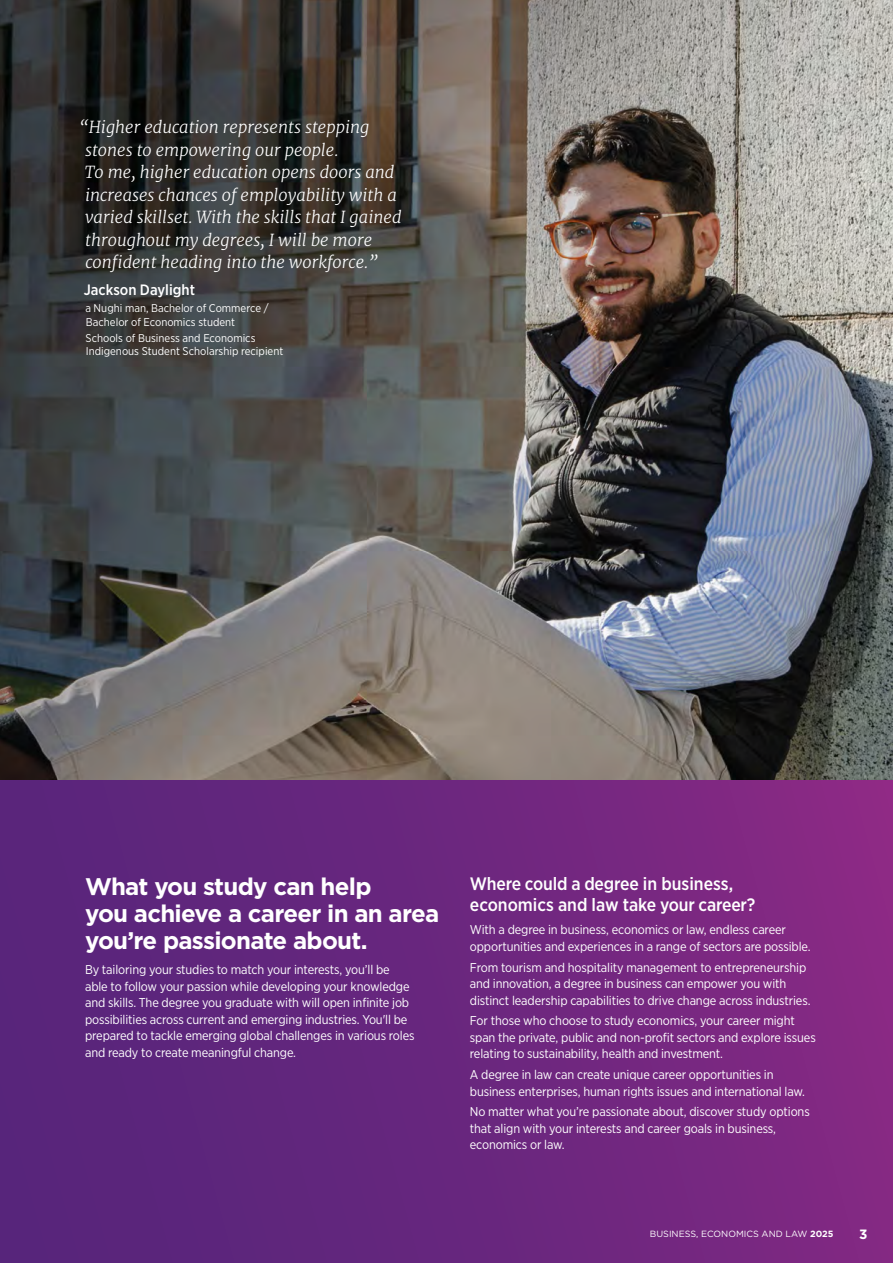
<style>
.page{position:relative;width:893px;height:1263px;background:#fff}
.page>*{position:absolute;margin:0;border:0;box-sizing:border-box;transform-origin:0 0}
.t1{font:700 24px/27px "Gotham";letter-spacing:-.03em;color:#fff}
.t2{font:500 18px/21px "Gotham Narrow";letter-spacing:-.01em;color:#fff}
.t3{font:italic 300 16.5px/22.5px "Merriweather";color:#fff}
.t4{font:500 15px "Gotham Narrow";color:#fff}
.t5{font:700 13.5px "Gotham";color:#fff}
.t6{font:12.75px/16.5px "Gotham Narrow";letter-spacing:-.01em;color:#fff}
.t7{font:11.25px/13.5px "Gotham Narrow";color:#fff}
.t8{font:9px "Gotham";color:#fff}
.s1{font-weight:700}
</style>
<div class="page">
<img style="left:0;top:0;width:893px;height:780px">
<div style="left:0;top:780px;width:893px;height:483px;background:linear-gradient(to right,#53257a,#852983)"></div>
<p class="t3" style="left:85px;top:116px;width:318px;text-indent:-5px">“Higher education represents stepping stones to empowering our people.<br>To me, higher education opens doors and increases chances of employability with a varied skillset. With the skills that I gained throughout my degrees, I will be more confident heading into the workforce.”</p>
<p class="t4" style="left:84px;top:280px;width:113px">Jackson Daylight</p>
<p class="t7" style="left:85px;top:301px;width:185px">a Nughi man, Bachelor of Commerce /<br>Bachelor of Economics student</p>
<p class="t7" style="left:86px;top:331px;width:199px">Schools of Business and Economics<br>Indigenous Student Scholarship recipient</p>
<h1 class="t1" style="left:85px;top:873px;width:356px">What you study can help<br>you achieve a career in an area you’re passionate about.</h1>
<p class="t6" style="left:85px;top:961px;width:331px">By tailoring your studies to match your interests, you’ll be able to follow your passion while developing your knowledge and skills. The degree you graduate with will open infinite job possibilities across current and emerging industries. You'll be prepared to tackle emerging global challenges in various roles and ready to create meaningful change.</p>
<h2 class="t2" style="left:470px;top:873px;width:287px">Where could a degree in business, economics and law take your career?</h2>
<p class="t6" style="left:470px;top:921px;width:342px">With a degree in business, economics or law, endless career opportunities and experiences in a range of sectors are possible.</p>
<p class="t6" style="left:470px;top:958px;width:342px">From tourism and hospitality management to entrepreneurship and innovation, a degree in business can empower you with distinct leadership capabilities to drive change across industries.</p>
<p class="t6" style="left:470px;top:1012px;width:347px">For those who choose to study economics, your career might span the private, public and non-profit sectors and explore issues relating to sustainability, health and investment.</p>
<p class="t6" style="left:470px;top:1066px;width:337px">A degree in law can create unique career opportunities in business enterprises, human rights issues and international law.</p>
<p class="t6" style="left:470px;top:1103px;width:341px">No matter what you’re passionate about, discover study options that align with your interests and career goals in business, economics or law.</p>
<p class="t8" style="left:650px;top:1228px;width:185px">BUSINESS, ECONOMICS AND LAW <span class="s1">2025</span></p>
<p class="t5" style="left:859px;top:1225px;width:10px">3</p>
</div>
